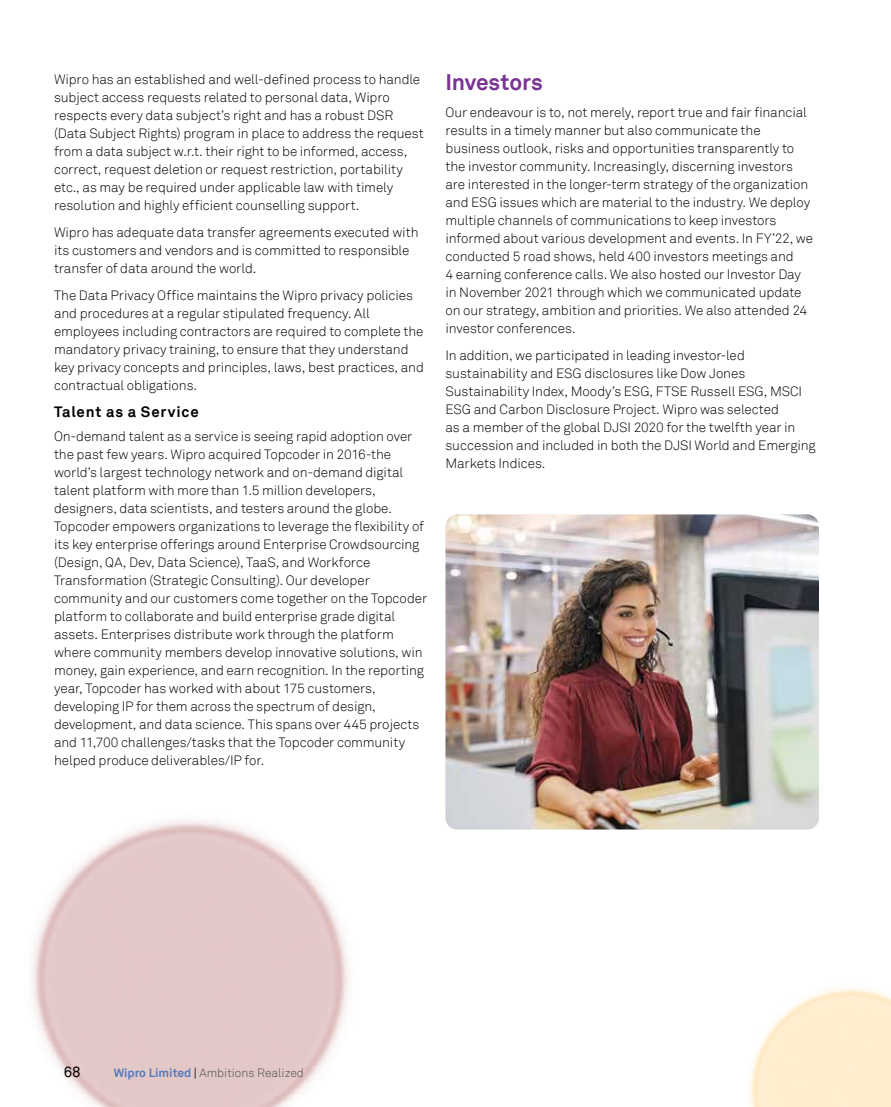
<style>
.page{position:relative;width:891px;height:1107px;background:#fff}
.page>*{position:absolute;margin:0;border:0;box-sizing:border-box;transform-origin:0 0}
.t1{font:700 22.5px "Wipro Akkurat TT";letter-spacing:-.005em;color:#793393}
.t2{font:700 15px "Wipro Akkurat TT";letter-spacing:.055em;color:#000}
.t3{font:15px "Wipro Akkurat TT";color:#000}
.t4{font:300 13.5px/18px "Wipro Akkurat TT";letter-spacing:-.005em;color:#000}
.t5{font:300 12px "Wipro Akkurat TT";color:#4d4d4f}
.s1{font-weight:700;color:#557abc}
.s2{font-weight:700}
</style>
<div class="page">
<img style="left:446px;top:514px;width:373px;height:315px">
<img style="left:750px;top:988px;width:141px;height:119px">
<img style="left:32px;top:756px;width:466px;height:351px">
<p class="t4" style="left:54px;top:70px;width:371px">Wipro has an established and well-defined process to handle subject access requests related to personal data, Wipro respects every data subject’s right and has a robust DSR (Data Subject Rights) program in place to address the request from a data subject w.r.t. their right to be informed, access, correct, request deletion or request restriction, portability etc., as may be required under applicable law with timely resolution and highly efficient counselling support.</p>
<p class="t4" style="left:54px;top:223px;width:366px">Wipro has adequate data transfer agreements executed with its customers and vendors and is committed to responsible transfer of data around the world.</p>
<p class="t4" style="left:54px;top:286px;width:372px">The Data Privacy Office maintains the Wipro privacy policies and procedures at a regular stipulated frequency. All employees including contractors are required to complete the mandatory privacy training, to ensure that they understand key privacy concepts and principles, laws, best practices, and contractual obligations.</p>
<p class="t2" style="left:54px;top:402px;width:146px">Talent as a Service</p>
<p class="t4" style="left:54px;top:427px;width:375px">On-demand talent as a service is seeing rapid adoption over the past few years. Wipro acquired Topcoder in 2016-the world’s largest technology network and on-demand digital talent platform with more than 1.5 million developers, designers, data scientists, and testers around the globe.<br>Topcoder empowers organizations to leverage the flexibility of its key enterprise offerings around Enterprise Crowdsourcing (Design, QA, Dev, Data Science), TaaS, and Workforce Transformation (Strategic Consulting). Our developer community and our customers come together on the Topcoder platform to collaborate and build enterprise grade digital assets. Enterprises distribute work through the platform where community members develop innovative solutions, win money, gain experience, and earn recognition. In the reporting year, Topcoder has worked with about 175 customers, developing IP for them across the spectrum of design, development, and data science. This spans over 445 projects and 11,700 challenges/tasks that the Topcoder community helped produce deliverables/IP for.</p>
<h1 class="t1" style="left:446px;top:68px;width:99px">Investors</h1>
<p class="t4" style="left:446px;top:103px;width:369px">Our endeavour is to, not merely, report true and fair financial results in a timely manner but also communicate the business outlook, risks and opportunities transparently to the investor community. Increasingly, discerning investors are interested in the longer-term strategy of the organization and ESG issues which are material to the industry. We deploy multiple channels of communications to keep investors informed about various development and events. In FY’22, we conducted 5 road shows, held 400 investors meetings and<br>4 earning conference calls. We also hosted our Investor Day in November 2021 through which we communicated update on our strategy, ambition and priorities. We also attended 24 investor conferences.</p>
<p class="t4" style="left:446px;top:346px;width:372px">In addition, we participated in leading investor-led sustainability and ESG disclosures like Dow Jones Sustainability Index, Moody’s ESG, FTSE Russell ESG, MSCI ESG and Carbon Disclosure Project. Wipro was selected<br>as a member of the global DJSI 2020 for the twelfth year in succession and included in both the DJSI World and Emerging Markets Indices.</p>
<p class="t3" style="left:64px;top:1063px;width:19px">68</p>
<p class="t5" style="left:114px;top:1065px;width:192px"><span class="s1">Wipro Limited</span> <span class="s2">|</span> Ambitions Realized</p>
</div>
